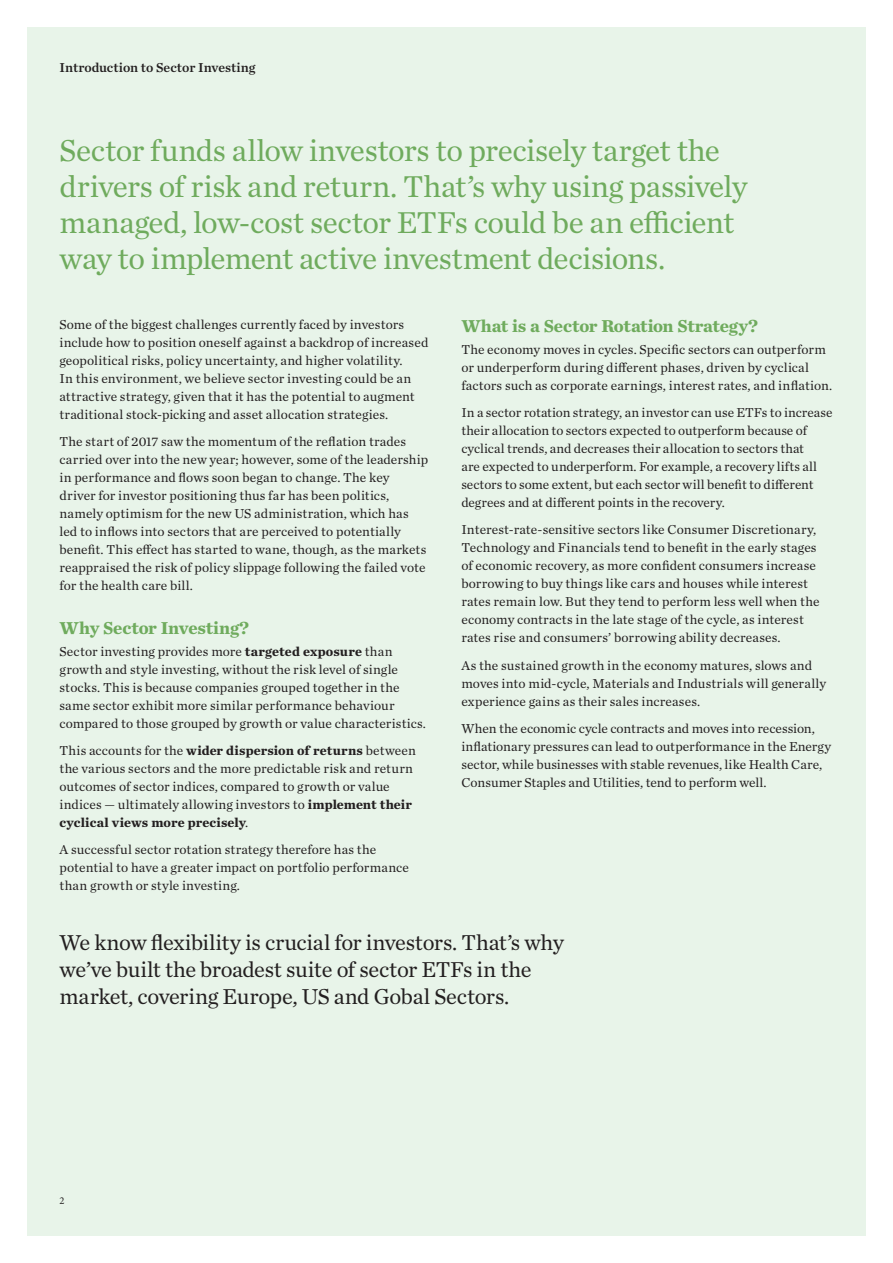
<style>
.page{position:relative;width:893px;height:1263px;background:#fff}
.page>*{position:absolute;margin:0;border:0;box-sizing:border-box;transform-origin:0 0}
.t1{font:31.5px/36px "Chronicle Text G1";letter-spacing:-.015em;color:#6fab5d}
.t2{font:22.5px/27px "Chronicle Text G1";letter-spacing:-.015em;color:#231f20}
.Sub_Head_1{font:700 18px "Chronicle Text G1";letter-spacing:-.01em;color:#6fab5d}
.Body_Text{font:13.5px/18px "Chronicle Text G1";letter-spacing:.01em;color:#231f20}
.t3{font:13.5px "Chronicle Text G1 Semi";color:#231f20}
.t4{font:10.5px "Minion Pro";color:#231f20}
.s1{font-weight:700}
</style>
<div class="page">
<div style="left:27px;top:27px;width:839px;height:1209px;background:#e8f4e9"></div>
<p class="t3" style="left:60px;top:57px;width:198px">Introduction to Sector Investing</p>
<p class="t1" style="left:60px;top:131px;width:689px">Sector funds allow investors to precisely target the drivers of risk and return. That’s why using passively managed, low-cost sector ETFs could be an efficient way to implement active investment decisions.</p>
<p class="Body_Text" style="left:60px;top:314px;width:370px">Some of the biggest challenges currently faced by investors include how to position oneself against a backdrop of increased geopolitical risks, policy uncertainty, and higher volatility.<br>In this environment, we believe sector investing could be an attractive strategy, given that it has the potential to augment traditional stock-picking and asset allocation strategies.</p>
<p class="Body_Text" style="left:60px;top:431px;width:370px">The start of 2017 saw the momentum of the reflation trades carried over into the new year; however, some of the leadership in performance and flows soon began to change. The key driver for investor positioning thus far has been politics, namely optimism for the new US administration, which has led to inflows into sectors that are perceived to potentially benefit. This effect has started to wane, though, as the markets reappraised the risk of policy slippage following the failed vote for the health care bill.</p>
<p class="Sub_Head_1" style="left:60px;top:613px;width:191px">Why Sector Investing?</p>
<p class="Body_Text" style="left:60px;top:642px;width:368px">Sector investing provides more <span class="s1">targeted exposure</span> than growth and style investing, without the risk level of single stocks. This is because companies grouped together in the same sector exhibit more similar performance behaviour compared to those grouped by growth or value characteristics.</p>
<p class="Body_Text" style="left:60px;top:741px;width:358px">This accounts for the <span class="s1">wider dispersion of returns</span> between the various sectors and the more predictable risk and return outcomes of sector indices, compared to growth or value indices — ultimately allowing investors to <span class="s1">implement their cyclical views more precisely</span>.</p>
<p class="Body_Text" style="left:60px;top:840px;width:351px">A successful sector rotation strategy therefore has the potential to have a greater impact on portfolio performance than growth or style investing.</p>
<p class="Sub_Head_1" style="left:461px;top:312px;width:298px">What is a Sector Rotation Strategy?</p>
<p class="Body_Text" style="left:461px;top:340px;width:372px">The economy moves in cycles. Specific sectors can outperform or underperform during different phases, driven by cyclical factors such as corporate earnings, interest rates, and inflation.</p>
<p class="Body_Text" style="left:461px;top:403px;width:373px">In a sector rotation strategy, an investor can use ETFs to increase their allocation to sectors expected to outperform because of cyclical trends, and decreases their allocation to sectors that<br>are expected to underperform. For example, a recovery lifts all sectors to some extent, but each sector will benefit to different degrees and at different points in the recovery.</p>
<p class="Body_Text" style="left:461px;top:520px;width:360px">Interest-rate-sensitive sectors like Consumer Discretionary, Technology and Financials tend to benefit in the early stages of economic recovery, as more confident consumers increase borrowing to buy things like cars and houses while interest rates remain low. But they tend to perform less well when the economy contracts in the late stage of the cycle, as interest rates rise and consumers’ borrowing ability decreases.</p>
<p class="Body_Text" style="left:461px;top:655px;width:366px">As the sustained growth in the economy matures, slows and moves into mid-cycle, Materials and Industrials will generally experience gains as their sales increases.</p>
<p class="Body_Text" style="left:461px;top:718px;width:371px">When the economic cycle contracts and moves into recession, inflationary pressures can lead to outperformance in the Energy sector, while businesses with stable revenues, like Health Care, Consumer Staples and Utilities, tend to perform well.</p>
<p class="t2" style="left:60px;top:928px;width:506px">We know flexibility is crucial for investors. That’s why we’ve built the broadest suite of sector ETFs in the market, covering Europe, US and Gobal Sectors.</p>
<p class="t4" style="left:60px;top:1193px;width:7px">2</p>
</div>
